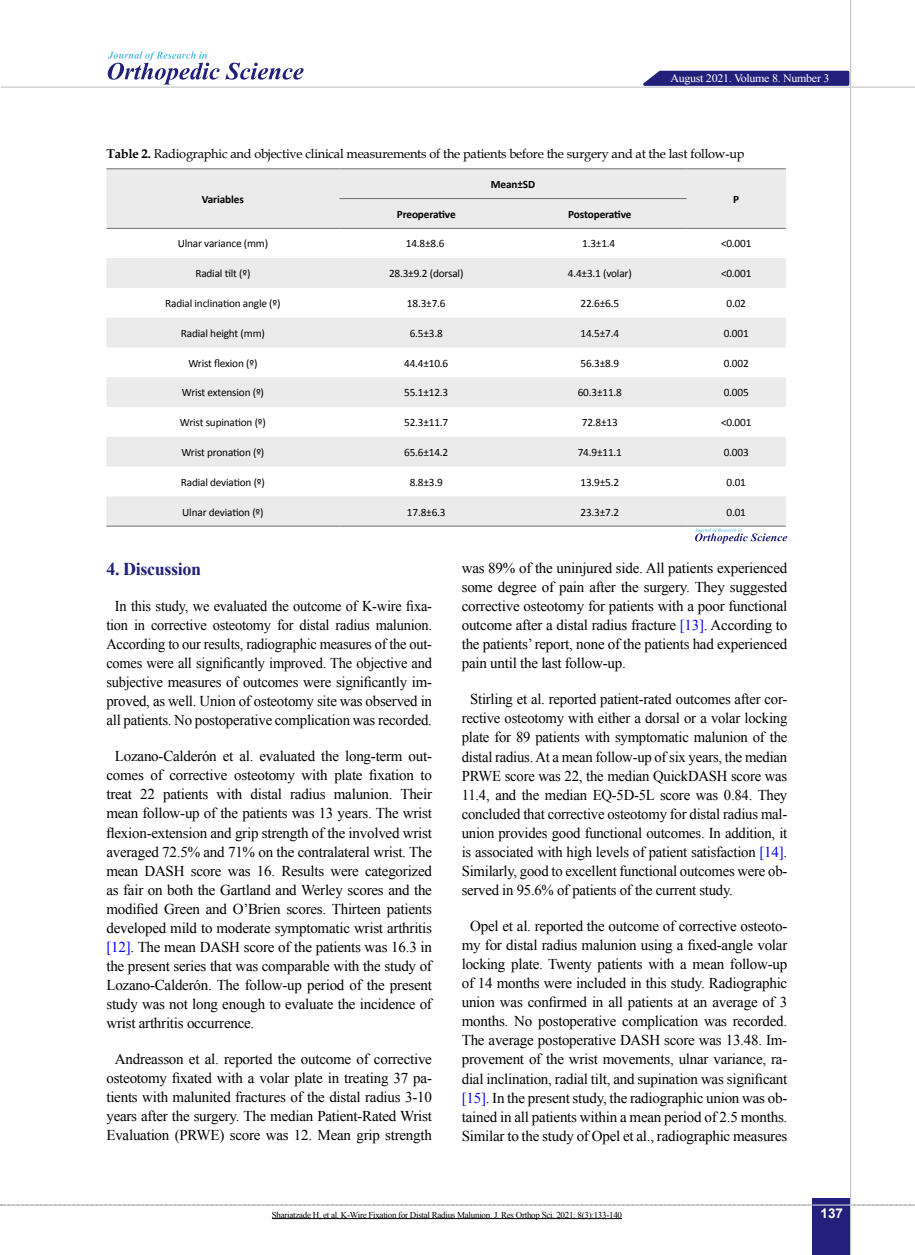
<style>
.page{position:relative;width:915px;height:1255px;background:#fff}
.page>*{position:absolute;margin:0;border:0;box-sizing:border-box;transform-origin:0 0}
.t1{font:700 18px "Times New Roman";letter-spacing:-.02em;color:#22207a}
.t2{font:15px/19px "Times New Roman";letter-spacing:-.015em;color:#000;text-align:justify}
.t3{font:15px/19px "Times New Roman";letter-spacing:-.015em;color:#000;text-align:center;scale:.96 1}
.t4{font:700 13.5px "Arial";color:#fff}
.t5{font:12.75px "Book Antiqua";letter-spacing:-.015em;color:#000}
.t6{font:11.4px "Times New Roman";letter-spacing:-.025em;color:#fff;scale:1.05 1}
.t7{font:11.25px "Calibri";letter-spacing:-.015em;color:#000}
.t8{font:700 11.25px "Calibri";letter-spacing:-.01em;color:#000}
.t9{font:9px "Times New Roman";letter-spacing:-.03em;color:#000}
.s1{font-weight:700}
.s2{color:#00f}
</style>
<div class="page">
<svg style="left:1px;top:1204px;width:914px;height:1px"></svg>
<div style="left:812px;top:1198px;width:38px;height:56px;background:#22207a"></div>
<hr style="left:849px;top:0;width:1px;height:1254px;background:#c2c4c6">
<hr style="left:1px;top:87px;width:913px;height:1px;background:#c2c4c6">
<hr style="left:812px;top:1204px;width:38px;height:1px;background:#ebebec">
<svg style="left:635px;top:69px;width:215px;height:18px;background:#514f95"></svg>
<svg style="left:108px;top:51px;width:195px;height:33px"></svg>
<svg style="left:106px;top:169px;width:679px;height:357px;fill:#ebebec"></svg>
<hr style="left:106px;top:168px;width:233px;height:1px;background:#6d6e71">
<hr style="left:339px;top:168px;width:174px;height:1px;background:#6d6e71">
<hr style="left:513px;top:168px;width:173px;height:1px;background:#6d6e71">
<hr style="left:686px;top:168px;width:99px;height:1px;background:#6d6e71">
<hr style="left:339px;top:198px;width:174px;height:1px;background:#6d6e71">
<hr style="left:513px;top:198px;width:173px;height:1px;background:#6d6e71">
<hr style="left:106px;top:228px;width:233px;height:1px;background:#6d6e71">
<hr style="left:339px;top:228px;width:174px;height:1px;background:#6d6e71">
<hr style="left:513px;top:228px;width:173px;height:1px;background:#6d6e71">
<hr style="left:686px;top:228px;width:99px;height:1px;background:#6d6e71">
<hr style="left:106px;top:526px;width:233px;height:1px;background:#6d6e71">
<hr style="left:339px;top:526px;width:174px;height:1px;background:#6d6e71">
<hr style="left:513px;top:526px;width:173px;height:1px;background:#6d6e71">
<hr style="left:686px;top:526px;width:99px;height:1px;background:#6d6e71">
<svg style="left:695px;top:528px;width:92px;height:15px"></svg>
<hr style="left:272px;top:1218px;width:349px;height:1px;background:#000">
<p class="t6" style="left:670px;top:70px;width:153px">August 2021. Volume 8. Number 3</p>
<p class="t5" style="left:106px;top:145px;width:639px"><span class="s1">Table 2.</span> Radiographic and objective clinical measurements of the patients before the surgery and at the last follow-up</p>
<p class="t8" style="left:202px;top:191px;width:43px">Variables</p>
<p class="t8" style="left:490px;top:176px;width:46px">Mean±SD</p>
<p class="t8" style="left:733px;top:191px;width:7px">P</p>
<p class="t8" style="left:396px;top:206px;width:60px">Preoperative</p>
<p class="t8" style="left:568px;top:206px;width:65px">Postoperative</p>
<p class="t7" style="left:178px;top:237px;width:92px">Ulnar variance (mm)</p>
<p class="t7" style="left:405px;top:237px;width:40px">14.8±8.6</p>
<p class="t7" style="left:582px;top:237px;width:35px">1.3±1.4</p>
<p class="t7" style="left:720px;top:237px;width:32px">&lt;0.001</p>
<p class="t7" style="left:195px;top:266px;width:57px">Radial tilt (º)</p>
<p class="t7" style="left:389px;top:266px;width:76px">28.3±9.2 (dorsal)</p>
<p class="t7" style="left:567px;top:266px;width:65px">4.4±3.1 (volar)</p>
<p class="t7" style="left:720px;top:266px;width:32px">&lt;0.001</p>
<p class="t7" style="left:165px;top:296px;width:117px">Radial inclination angle (º)</p>
<p class="t7" style="left:407px;top:296px;width:40px">18.3±7.6</p>
<p class="t7" style="left:580px;top:296px;width:40px">22.6±6.5</p>
<p class="t7" style="left:726px;top:296px;width:21px">0.02</p>
<p class="t7" style="left:181px;top:326px;width:85px">Radial height (mm)</p>
<p class="t7" style="left:409px;top:326px;width:35px">6.5±3.8</p>
<p class="t7" style="left:580px;top:326px;width:40px">14.5±7.4</p>
<p class="t7" style="left:723px;top:326px;width:26px">0.001</p>
<p class="t7" style="left:188px;top:356px;width:71px">Wrist flexion (º)</p>
<p class="t7" style="left:404px;top:356px;width:46px">44.4±10.6</p>
<p class="t7" style="left:580px;top:356px;width:40px">56.3±8.9</p>
<p class="t7" style="left:723px;top:356px;width:26px">0.002</p>
<p class="t7" style="left:182px;top:385px;width:84px">Wrist extension (º)</p>
<p class="t7" style="left:404px;top:385px;width:46px">55.1±12.3</p>
<p class="t7" style="left:577px;top:385px;width:46px">60.3±11.8</p>
<p class="t7" style="left:723px;top:385px;width:26px">0.005</p>
<p class="t7" style="left:180px;top:415px;width:87px">Wrist supination (º)</p>
<p class="t7" style="left:404px;top:415px;width:46px">52.3±11.7</p>
<p class="t7" style="left:581px;top:415px;width:37px">72.8±13</p>
<p class="t7" style="left:720px;top:415px;width:32px">&lt;0.001</p>
<p class="t7" style="left:181px;top:445px;width:84px">Wrist pronation (º)</p>
<p class="t7" style="left:404px;top:445px;width:46px">65.6±14.2</p>
<p class="t7" style="left:577px;top:445px;width:46px">74.9±11.1</p>
<p class="t7" style="left:723px;top:445px;width:26px">0.003</p>
<p class="t7" style="left:181px;top:475px;width:86px">Radial deviation (º)</p>
<p class="t7" style="left:409px;top:475px;width:35px">8.8±3.9</p>
<p class="t7" style="left:580px;top:475px;width:40px">13.9±5.2</p>
<p class="t7" style="left:726px;top:475px;width:21px">0.01</p>
<p class="t7" style="left:182px;top:504px;width:83px">Ulnar deviation (º)</p>
<p class="t7" style="left:407px;top:504px;width:40px">17.8±6.3</p>
<p class="t7" style="left:580px;top:504px;width:40px">23.3±7.2</p>
<p class="t7" style="left:726px;top:504px;width:21px">0.01</p>
<p class="t1" style="left:106px;top:556px;width:96px">4. Discussion</p>
<p class="t3" style="left:106px;top:595px;width:340px">In this study, we evaluated the outcome of K-wire fixa&shy;tion in corrective osteotomy for distal radius malunion.<br>According to our results, radiographic measures of the out&shy;comes were all significantly improved. The objective and subjective measures of outcomes were significantly im&shy;proved, as well. Union of osteotomy site was observed in all patients. No postoperative complication was recorded.</p>
<p class="t2" style="left:106px;top:746px;width:327px;text-indent:9px">Lozano-Calderón et al. evaluated the long-term out&shy;comes of corrective osteotomy with plate fixation to treat 22 patients with distal radius malunion. Their mean follow-up of the patients was 13 years. The wrist flexion-extension and grip strength of the involved wrist averaged 72.5% and 71% on the contralateral wrist. The mean DASH score was 16. Results were categorized as fair on both the Gartland and Werley scores and the modified Green and O’Brien scores. Thirteen patients developed mild to moderate symptomatic wrist arthritis <span class="s2">[12]</span>. The mean DASH score of the patients was 16.3 in the present series that was comparable with the study of Lozano-Calderón. The follow-up period of the present study was not long enough to evaluate the incidence of wrist arthritis occurrence.</p>
<p class="t2" style="left:106px;top:1049px;width:327px;text-align:center">Andreasson et al. reported the outcome of corrective osteotomy fixated with a volar plate in treating 37 pa&shy;tients with malunited fractures of the distal radius 3-10 years after the surgery. The median Patient-Rated Wrist Evaluation (PRWE) score was 12. Mean grip strength</p>
<p class="t2" style="left:461px;top:558px;width:327px">was 89% of the uninjured side. All patients experienced some degree of pain after the surgery. They suggested corrective osteotomy for patients with a poor functional outcome after a distal radius fracture <span class="s2">[13]</span>. According to the patients’ report, none of the patients had experienced pain until the last follow-up.</p>
<p class="t2" style="left:461px;top:689px;width:327px;text-indent:9px">Stirling et al. reported patient-rated outcomes after cor&shy;rective osteotomy with either a dorsal or a volar locking plate for 89 patients with symptomatic malunion of the distal radius. At a mean follow-up of six years, the median PRWE score was 22, the median QuickDASH score was 11.4, and the median EQ-5D-5L score was 0.84. They concluded that corrective osteotomy for distal radius mal&shy;union provides good functional outcomes. In addition, it is associated with high levels of patient satisfaction <span class="s2">[14]</span>.<br>Similarly, good to excellent functional outcomes were ob&shy;served in 95.6% of patients of the current study.</p>
<p class="t2" style="left:461px;top:916px;width:327px;text-align:center">Opel et al. reported the outcome of corrective osteoto&shy;my for distal radius malunion using a fixed-angle volar locking plate. Twenty patients with a mean follow-up of 14 months were included in this study. Radiographic union was confirmed in all patients at an average of 3 months. No postoperative complication was recorded.<br>The average postoperative DASH score was 13.48. Im&shy;provement of the wrist movements, ulnar variance, ra&shy;dial inclination, radial tilt, and supination was significant <span class="s2">[15]</span>. In the present study, the radiographic union was ob&shy;tained in all patients within a mean period of 2.5 months.<br>Similar to the study of Opel et al., radiographic measures</p>
<p class="t9" style="left:272px;top:1208px;width:351px">Shariatzade H, et al. K-Wire Fixation for Distal Radius Malunion. J. Res Orthop Sci. 2021; 8(3):133-140</p>
<p class="t4" style="left:820px;top:1203px;width:24px">137</p>
</div>
